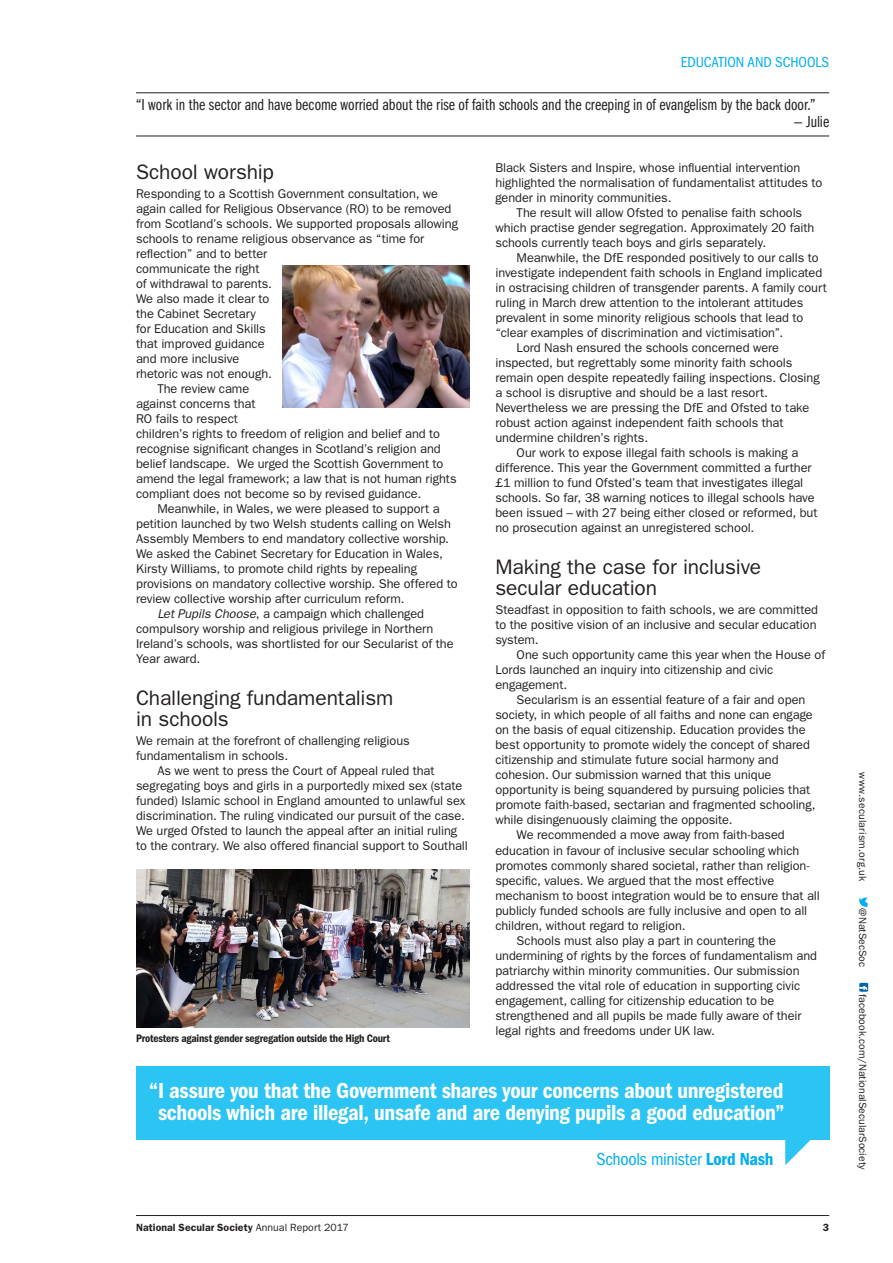
<style>
.page{position:relative;width:893px;height:1263px;background:#fff}
.page>*{position:absolute;margin:0;border:0;box-sizing:border-box;transform-origin:0 0}
.t1{font:600 condensed 22.5px/22.5px "Franklin Gothic";letter-spacing:-.015em;color:#fff;text-align:center}
.AR17_SubHeader{font:21px/21px "Franklin Gothic";letter-spacing:-.005em;color:#231f20}
.Quote_Source_New{font:condensed 18px "Franklin Gothic";letter-spacing:-.015em;color:#00aeef}
.Intro_Quote{font:16.5px "Franklin Gothic Book Cmpr";color:#231f20}
.Running_Head_cont{font:condensed 15px "Franklin Gothic";letter-spacing:-.005em;color:#00aeef}
.AR17_Body_Text{font:12.75px/15px "Franklin Gothic";letter-spacing:-.005em;color:#231f20}
.AR17_Body_Text_No_In{font:12.75px/15px "Franklin Gothic";letter-spacing:-.005em;color:#231f20}
.Caption_Black{font:600 condensed 11.25px "Franklin Gothic";letter-spacing:-.015em;color:#231f20}
.t2{font:10.5px "Franklin Gothic";color:#231f20}
.t3{font:600 10.5px "Franklin Gothic";letter-spacing:.005em;color:#231f20}
.t4{font:10.5px "Franklin Gothic";letter-spacing:.02em;color:#231f20}
.s1{font-style:italic}
.s2{font-weight:600}
.s3{font-weight:400}
</style>
<div class="page">
<hr style="left:136px;top:1215px;width:693px;height:1px;background:#231f20">
<svg style="left:859px;top:897px;width:9px;height:11px"></svg>
<div style="left:859px;top:983px;width:9px;height:9px;background:#0067a5"></div>
<svg style="left:859px;top:986px;width:8px;height:4px"></svg>
<hr style="left:136px;top:92px;width:693px;height:1px;background:#231f20">
<hr style="left:136px;top:136px;width:693px;height:1px;background:#231f20">
<div style="left:136px;top:1066px;width:693px;height:73px;background:#2bc4f3"></div>
<svg style="left:785px;top:1139px;width:26px;height:26px"></svg>
<img style="left:282px;top:266px;width:188px;height:141px">
<img style="left:136px;top:870px;width:334px;height:158px">
<p class="Running_Head_cont" style="left:681px;top:53px;width:150px">EDUCATION AND SCHOOLS</p>
<p class="Intro_Quote" style="left:136px;top:96px;width:681px">“I work in the sector and have become worried about the rise of faith schools and the creeping in of evangelism by the back door.”</p>
<p class="Intro_Quote" style="left:794px;top:112px;width:37px">— Julie</p>
<p class="AR17_SubHeader" style="left:136px;top:160px;width:139px">School worship</p>
<p class="AR17_Body_Text_No_In" style="left:136px;top:186px;width:324px">Responding to a Scottish Government consultation, we again called for Religious Observance (RO) to be removed from Scotland’s schools. We supported proposals allowing schools to rename religious observance as “time for reflection” and to better<br>communicate the right<br>of withdrawal to parents.<br>We also made it clear to<br>the Cabinet Secretary<br>for Education and Skills<br>that improved guidance<br>and more inclusive<br>rhetoric was not enough.</p>
<p class="AR17_Body_Text" style="left:136px;top:381px;width:322px;text-indent:21px">The review came<br>against concerns that<br>RO fails to respect<br>children’s rights to freedom of religion and belief and to recognise significant changes in Scotland’s religion and belief landscape. We urged the Scottish Government to amend the legal framework; a law that is not human rights compliant does not become so by revised guidance.</p>
<p class="AR17_Body_Text" style="left:136px;top:501px;width:323px;text-indent:21px">Meanwhile, in Wales, we were pleased to support a petition launched by two Welsh students calling on Welsh Assembly Members to end mandatory collective worship.<br>We asked the Cabinet Secretary for Education in Wales, Kirsty Williams, to promote child rights by repealing provisions on mandatory collective worship. She offered to review collective worship after curriculum reform.</p>
<p class="AR17_Body_Text" style="left:136px;top:606px;width:319px;text-indent:21px"><span class="s1">Let Pupils Choose</span>, a campaign which challenged compulsory worship and religious privilege in Northern Ireland’s schools, was shortlisted for our Secularist of the Year award.</p>
<p class="AR17_SubHeader" style="left:136px;top:687px;width:259px">Challenging fundamentalism in schools</p>
<p class="AR17_Body_Text_No_In" style="left:136px;top:733px;width:275px">We remain at the forefront of challenging religious fundamentalism in schools.</p>
<p class="AR17_Body_Text" style="left:136px;top:763px;width:333px;text-indent:21px">As we went to press the Court of Appeal ruled that segregating boys and girls in a purportedly mixed sex (state funded) Islamic school in England amounted to unlawful sex discrimination. The ruling vindicated our pursuit of the case.<br>We urged Ofsted to launch the appeal after an initial ruling to the contrary. We also offered financial support to Southall</p>
<p class="AR17_Body_Text" style="left:495px;top:160px;width:329px">Black Sisters and Inspire, whose influential intervention highlighted the normalisation of fundamentalist attitudes to gender in minority communities.</p>
<p class="AR17_Body_Text" style="left:495px;top:205px;width:320px;text-indent:21px">The result will allow Ofsted to penalise faith schools which practise gender segregation. Approximately 20 faith schools currently teach boys and girls separately.</p>
<p class="AR17_Body_Text" style="left:495px;top:250px;width:333px;text-indent:21px">Meanwhile, the DfE responded positively to our calls to investigate independent faith schools in England implicated in ostracising children of transgender parents. A family court ruling in March drew attention to the intolerant attitudes prevalent in some minority religious schools that lead to “clear examples of discrimination and victimisation”.</p>
<p class="AR17_Body_Text" style="left:495px;top:340px;width:326px;text-indent:21px">Lord Nash ensured the schools concerned were inspected, but regrettably some minority faith schools remain open despite repeatedly failing inspections. Closing a school is disruptive and should be a last resort.<br>Nevertheless we are pressing the DfE and Ofsted to take robust action against independent faith schools that undermine children’s rights.</p>
<p class="AR17_Body_Text" style="left:495px;top:445px;width:324px;text-indent:21px">Our work to expose illegal faith schools is making a difference. This year the Government committed a further £1 million to fund Ofsted’s team that investigates illegal schools. So far, 38 warning notices to illegal schools have been issued – with 27 being either closed or reformed, but no prosecution against an unregistered school.</p>
<p class="AR17_SubHeader" style="left:495px;top:556px;width:267px">Making the case for inclusive secular education</p>
<p class="AR17_Body_Text_No_In" style="left:495px;top:602px;width:324px;text-align:justify">Steadfast in opposition to faith schools, we are committed to the positive vision of an inclusive and secular education system.</p>
<p class="AR17_Body_Text" style="left:495px;top:647px;width:331px;text-indent:21px">One such opportunity came this year when the House of<br>Lords launched an inquiry into citizenship and civic engagement.</p>
<p class="AR17_Body_Text" style="left:495px;top:692px;width:322px;text-indent:21px">Secularism is an essential feature of a fair and open society, in which people of all faiths and none can engage on the basis of equal citizenship. Education provides the best opportunity to promote widely the concept of shared citizenship and stimulate future social harmony and cohesion. Our submission warned that this unique opportunity is being squandered by pursuing policies that promote faith-based, sectarian and fragmented schooling, while disingenuously claiming the opposite.</p>
<p class="AR17_Body_Text" style="left:495px;top:827px;width:326px;text-indent:21px">We recommended a move away from faith-based education in favour of inclusive secular schooling which promotes commonly shared societal, rather than religion&shy;specific, values. We argued that the most effective mechanism to boost integration would be to ensure that all publicly funded schools are fully inclusive and open to all children, without regard to religion.</p>
<p class="AR17_Body_Text" style="left:495px;top:932px;width:323px;text-indent:21px">Schools must also play a part in countering the undermining of rights by the forces of fundamentalism and patriarchy within minority communities. Our submission addressed the vital role of education in supporting civic engagement, calling for citizenship education to be strengthened and all pupils be made fully aware of their legal rights and freedoms under UK law.</p>
<p class="Caption_Black" style="left:136px;top:1031px;width:255px">Protesters against gender segregation outside the High Court</p>
<p class="t1" style="left:149px;top:1079px;width:637px">“I assure you that the Government shares your concerns about unregistered schools which are illegal, unsafe and are denying pupils a good education”</p>
<p class="Quote_Source_New" style="left:596px;top:1149px;width:179px">Schools minister <span class="s2">Lord Nash</span></p>
<p class="t3" style="left:136px;top:1221px;width:214px">National Secular Society <span class="s3">Annual Report 2017</span></p>
<p class="t3" style="left:823px;top:1221px;width:8px">3</p>
<p class="t4" style="left:869px;top:772px;width:110px;rotate:90deg">www.secularism.org.uk</p>
<p class="t2" style="left:869px;top:908px;width:60px;rotate:90deg">@NatSecSoc</p>
<p class="t2" style="left:869px;top:994px;width:177px;rotate:90deg">facebook.com/NationalSecularSociety</p>
</div>
